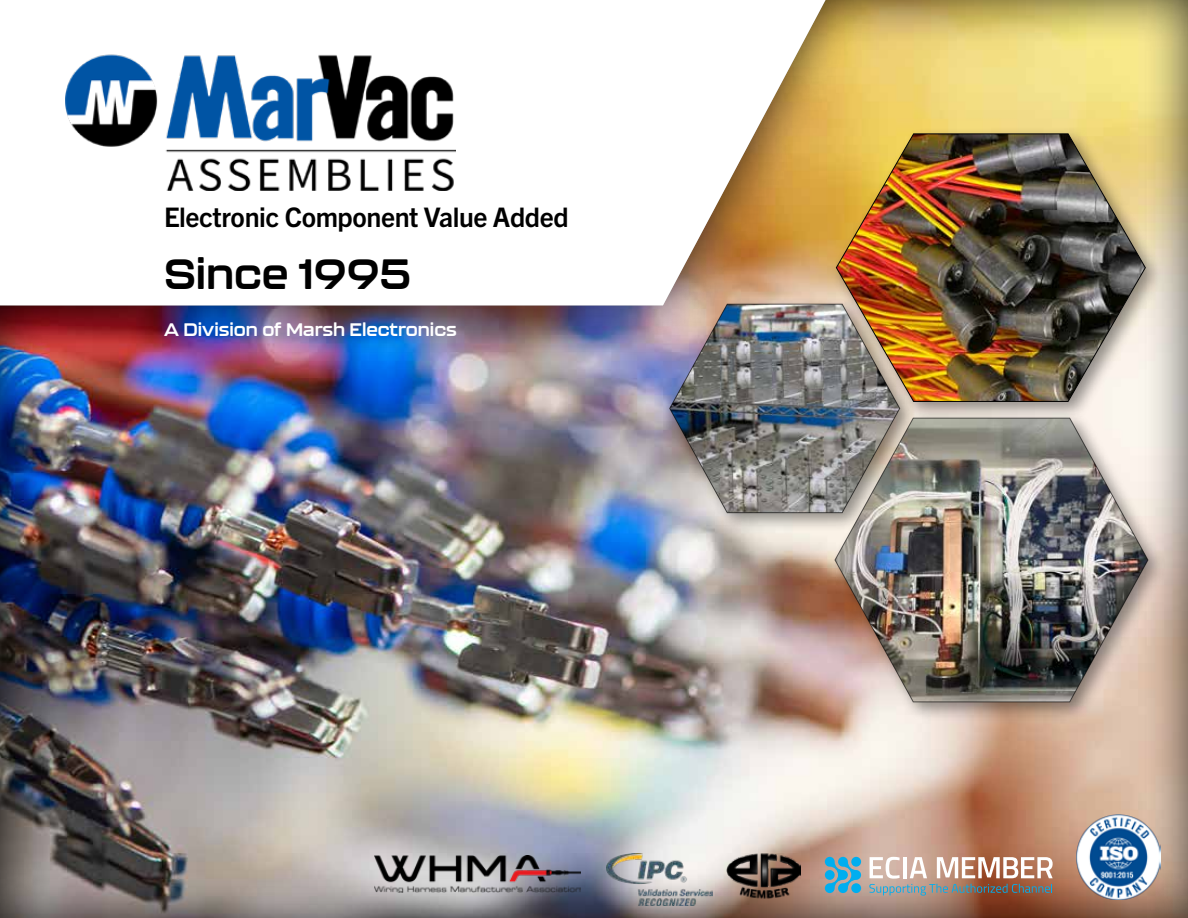
<style>
.page{position:relative;width:1188px;height:918px;background:#fff}
.page>*{position:absolute;margin:0;border:0;box-sizing:border-box;transform-origin:0 0}
.t1{font:700 42px "Kallisto";color:#000}
.t2{font:700 27px "Trade Gothic Next LT Pro";letter-spacing:-.015em;color:#000}
.t3{font:700 18px "Kallisto";color:#fff}
</style>
<div class="page">
<div style="left:0;top:0;width:1188px;height:918px;background:#000;opacity:.75"></div>
<img style="left:1077px;top:815px;width:84px;height:84px">
<svg style="left:825px;top:857px;width:36px;height:36px"></svg>
<svg style="left:869px;top:857px;width:184px;height:39px"></svg>
<img style="left:66px;top:48px;width:390px;height:143px">
<img style="left:374px;top:856px;width:207px;height:37px">
<img style="left:606px;top:854px;width:106px;height:51px">
<div style="left:664px;top:297px;width:254px;height:236px;background:#000;opacity:.41"></div>
<img style="left:669px;top:303px;width:162px;height:210px">
<div style="left:829px;top:411px;width:338px;height:311px;background:#000;opacity:.41"></div>
<img style="left:834px;top:421px;width:315px;height:282px">
<div style="left:831px;top:126px;width:333px;height:295px;background:#000;opacity:.41"></div>
<img style="left:836px;top:133px;width:310px;height:269px">
<img style="left:726px;top:851px;width:74px;height:50px">
<p class="t2" style="left:164px;top:198px;width:406px">Electronic Component Value Added</p>
<h1 class="t1" style="left:164px;top:249px;width:249px">Since 1995</h1>
<p class="t3" style="left:164px;top:319px;width:294px">A Division of Marsh Electronics</p>
</div>
